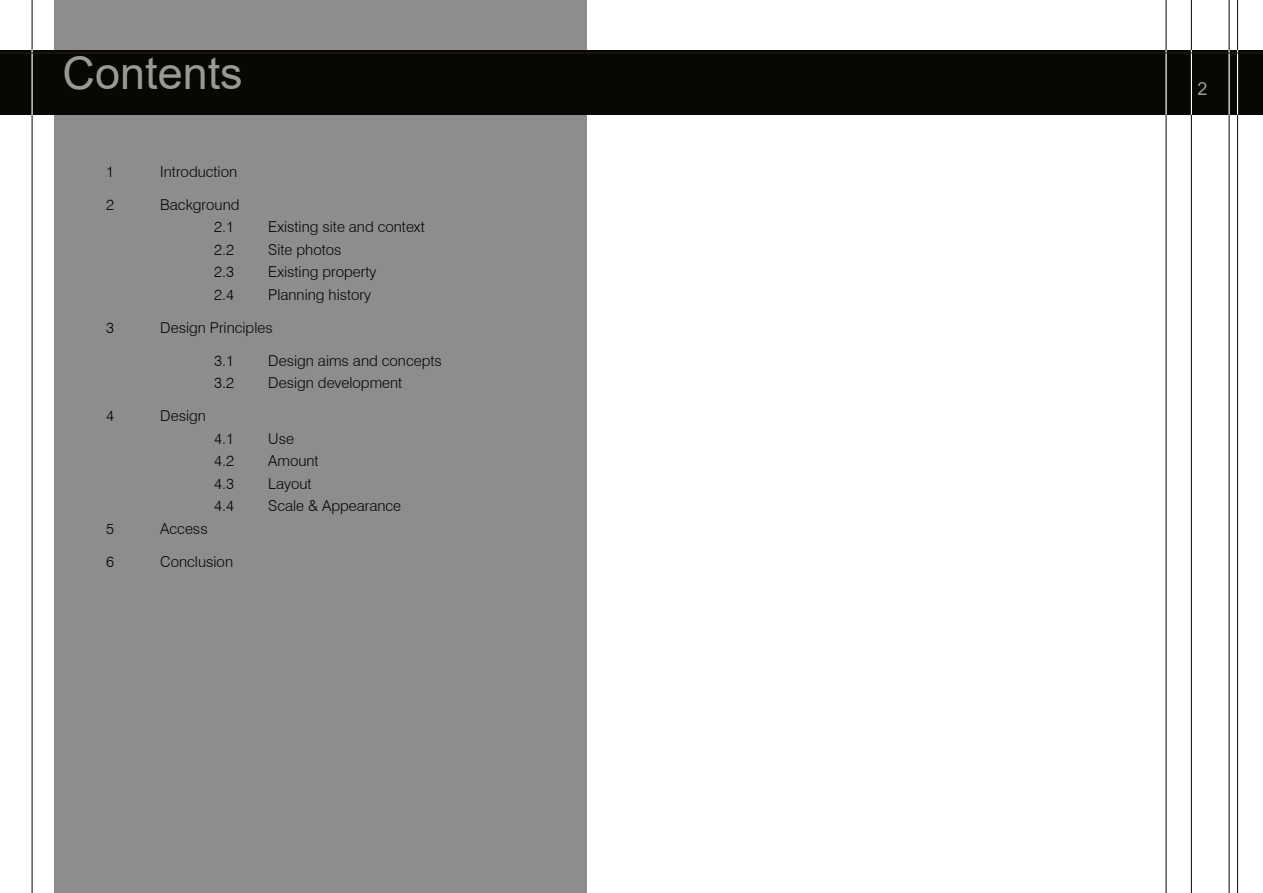
<style>
.page{position:relative;width:1263px;height:893px;background:#fff}
.page>*{position:absolute;margin:0;border:0;box-sizing:border-box;transform-origin:0 0}
.t1{font:45px "Arial";color:#9a9998}
.t2{font:18px "Arial";color:#9a9998}
.t3{font:300 15px/22.5px "Swiss 721 BT";color:#080704}
</style>
<div class="page">
<div style="left:54px;top:0;width:533px;height:893px;background:#8e8c8c"></div>
<div style="left:0;top:50px;width:1263px;height:65px;background:#080704"></div>
<hr style="left:32px;top:0;width:1px;height:893px;background:#231f20">
<hr style="left:1165px;top:0;width:2px;height:893px;background:#231f20">
<hr style="left:1191px;top:0;width:1px;height:893px;background:#231f20">
<hr style="left:1228px;top:0;width:2px;height:893px;background:#231f20">
<hr style="left:1237px;top:0;width:1px;height:893px;background:#231f20">
<hr style="left:1165px;top:50px;width:2px;height:65px;background:#fff">
<hr style="left:1191px;top:50px;width:1px;height:65px;background:#fff">
<hr style="left:1228px;top:50px;width:2px;height:65px;background:#fff">
<hr style="left:1237px;top:50px;width:1px;height:65px;background:#fff">
<hr style="left:32px;top:50px;width:1px;height:65px;background:#fff">
<hr style="left:0;top:53px;width:1263px;height:1px;background:#231f20">
<h1 class="t1" style="left:63px;top:56px;width:182px">Contents</h1>
<p class="t3" style="left:106px;top:161px;width:9px">1</p>
<p class="t3" style="left:160px;top:161px;width:78px">Introduction</p>
<p class="t3" style="left:106px;top:194px;width:9px">2</p>
<p class="t3" style="left:214px;top:194px;width:27px;text-indent:-54px">Background<br>2.1</p>
<p class="t3" style="left:268px;top:217px;width:158px">Existing site and context</p>
<p class="t3" style="left:214px;top:239px;width:21px">2.2</p>
<p class="t3" style="left:268px;top:239px;width:75px">Site photos</p>
<p class="t3" style="left:214px;top:262px;width:21px">2.3</p>
<p class="t3" style="left:268px;top:262px;width:110px">Existing property</p>
<p class="t3" style="left:214px;top:284px;width:21px">2.4</p>
<p class="t3" style="left:268px;top:284px;width:104px">Planning history</p>
<p class="t3" style="left:106px;top:317px;width:9px">3</p>
<p class="t3" style="left:160px;top:317px;width:114px">Design Principles</p>
<p class="t3" style="left:214px;top:350px;width:21px">3.1</p>
<p class="t3" style="left:268px;top:350px;width:175px">Design aims and concepts</p>
<p class="t3" style="left:214px;top:373px;width:21px">3.2</p>
<p class="t3" style="left:268px;top:373px;width:135px">Design development</p>
<p class="t3" style="left:106px;top:406px;width:9px">4</p>
<p class="t3" style="left:160px;top:406px;width:47px">Design</p>
<p class="t3" style="left:214px;top:428px;width:21px">4.1</p>
<p class="t3" style="left:268px;top:428px;width:27px">Use</p>
<p class="t3" style="left:214px;top:451px;width:21px">4.2</p>
<p class="t3" style="left:268px;top:451px;width:52px">Amount</p>
<p class="t3" style="left:214px;top:473px;width:21px">4.3</p>
<p class="t3" style="left:268px;top:473px;width:45px">Layout</p>
<p class="t3" style="left:214px;top:496px;width:21px">4.4</p>
<p class="t3" style="left:268px;top:496px;width:134px">Scale &amp; Appearance</p>
<p class="t3" style="left:106px;top:518px;width:9px">5</p>
<p class="t3" style="left:160px;top:518px;width:49px">Access</p>
<p class="t3" style="left:106px;top:551px;width:9px">6</p>
<p class="t3" style="left:160px;top:551px;width:74px">Conclusion</p>
<p class="t2" style="left:1197px;top:82px;width:12px">2</p>
</div>
